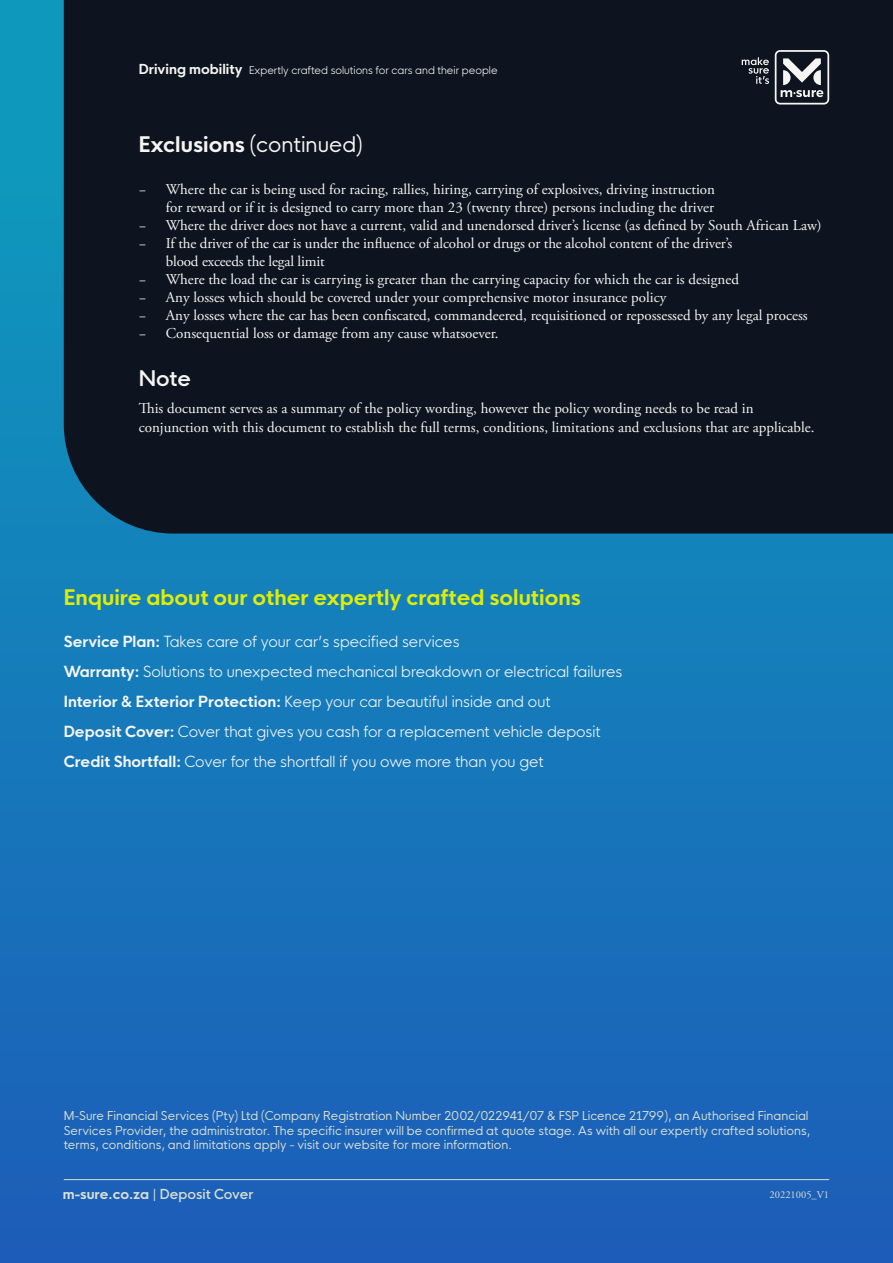
<style>
.page{position:relative;width:893px;height:1263px;background:#fff}
.page>*{position:absolute;margin:0;border:0;box-sizing:border-box;transform-origin:0 0}
.t1{font:700 21px "HK Nova";color:#deed05}
.t2{font:21px "HK Nova";color:#f5f5f2}
.t3{font:600 21px "HK Nova";color:#f5f5f2}
.t4{font:15px/18px "Adobe Garamond Pro";color:#f5f5f2}
.t5{font:300 15px/30px "HK Nova";color:#f5f5f2}
.t6{font:500 13.5px "HK Nova";color:#d9e0d1}
.t7{font:12px/14.4px "HK Nova";letter-spacing:.005em;color:#d9e0d1}
.t8{font:300 10.5px "HK Nova";color:#f5f5f2}
.t9{font:10.5px "Adobe Garamond Pro";color:#d9e0d1}
.s1{font-weight:700;font-size:13.5px}
.s2{font-weight:700}
</style>
<div class="page">
<div style="left:0;top:0;width:893px;height:1263px;background:linear-gradient(to bottom,#0ca0bd,#1d5db8)"></div>
<div style="left:64px;top:0;width:829px;height:534px;background:#0d141f"></div>
<svg style="left:775px;top:50px;width:54px;height:55px"></svg>
<svg style="left:742px;top:57px;width:27px;height:27px"></svg>
<hr style="left:64px;top:1179px;width:765px;height:1px;background:#d9e0d1">
<p class="t8" style="left:139px;top:61px;width:360px"><span class="s1">Driving mobility</span> Expertly crafted solutions for cars and their people</p>
<h1 class="t2" style="left:139px;top:126px;width:225px"><span class="s2">Exclusions</span> (continued)</h1>
<p class="t4" style="left:139px;top:181px;width:9px">−</p>
<p class="t4" style="left:166px;top:181px;width:551px">Where the car is being used for racing, rallies, hiring, carrying of explosives, driving instruction for reward or if it is designed to carry more than 23 (twenty three) persons including the driver</p>
<p class="t4" style="left:139px;top:217px;width:9px">−</p>
<p class="t4" style="left:166px;top:217px;width:657px">Where the driver does not have a current, valid and unendorsed driver’s license (as defined by South African Law)</p>
<p class="t4" style="left:139px;top:235px;width:9px">−</p>
<p class="t4" style="left:166px;top:235px;width:568px">If the driver of the car is under the influence of alcohol or drugs or the alcohol content of the driver’s blood exceeds the legal limit</p>
<p class="t4" style="left:139px;top:271px;width:9px">−</p>
<p class="t4" style="left:166px;top:271px;width:575px">Where the load the car is carrying is greater than the carrying capacity for which the car is designed</p>
<p class="t4" style="left:139px;top:289px;width:9px">−</p>
<p class="t4" style="left:166px;top:289px;width:502px">Any losses which should be covered under your comprehensive motor insurance policy</p>
<p class="t4" style="left:139px;top:307px;width:9px">−</p>
<p class="t4" style="left:166px;top:307px;width:643px">Any losses where the car has been confiscated, commandeered, requisitioned or repossessed by any legal process</p>
<p class="t4" style="left:139px;top:325px;width:9px">−</p>
<p class="t4" style="left:166px;top:325px;width:334px">Consequential loss or damage from any cause whatsoever.</p>
<h1 class="t3" style="left:139px;top:361px;width:54px">Note</h1>
<p class="t4" style="left:139px;top:400px;width:677px">This document serves as a summary of the policy wording, however the policy wording needs to be read in conjunction with this document to establish the full terms, conditions, limitations and exclusions that are applicable.</p>
<h1 class="t1" style="left:64px;top:579px;width:519px">Enquire about our other expertly crafted solutions</h1>
<p class="t5" style="left:64px;top:624px;width:560px"><span class="s2">Service Plan:</span> Takes care of your car’s specified services<br><span class="s2">Warranty:</span> Solutions to unexpected mechanical breakdown or electrical failures <span class="s2">Interior &amp; Exterior Protection:</span> Keep your car beautiful inside and out<br><span class="s2">Deposit Cover:</span> Cover that gives you cash for a replacement vehicle deposit <span class="s2">Credit Shortfall:</span> Cover for the shortfall if you owe more than you get</p>
<p class="t7" style="left:64px;top:1107px;width:748px">M-Sure Financial Services (Pty) Ltd (Company Registration Number 2002/022941/07 &amp; FSP Licence 21799), an Authorised Financial<br>Services Provider, the administrator. The specific insurer will be confirmed at quote stage. As with all our expertly crafted solutions, terms, conditions, and limitations apply - visit our website for more information.</p>
<p class="t6" style="left:63px;top:1182px;width:192px"><span class="s2">m-sure.co.za</span> | Deposit Cover</p>
<p class="t9" style="left:770px;top:1188px;width:61px">20221005_V1</p>
</div>
